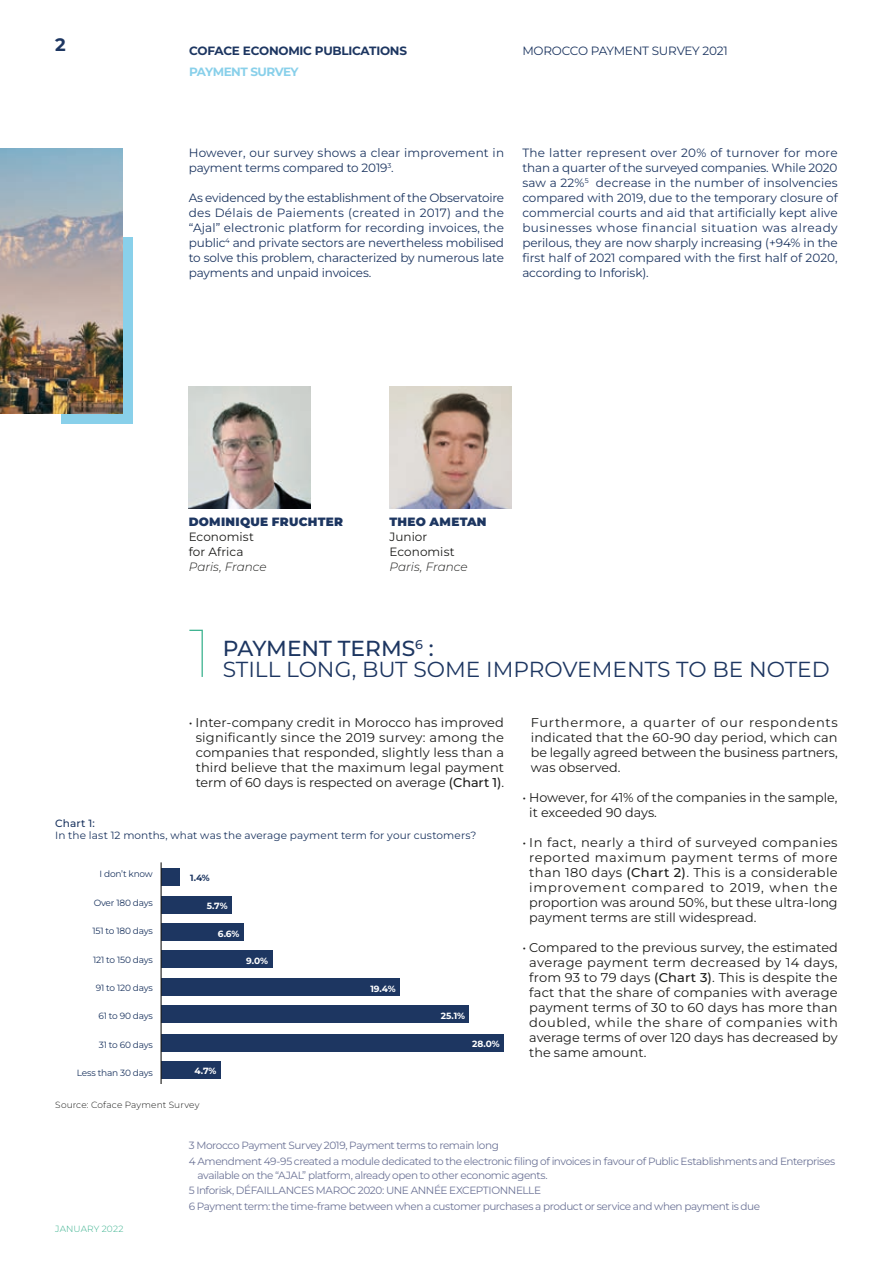
<style>
.page{position:relative;width:893px;height:1263px;background:#fff}
.page>*{position:absolute;margin:0;border:0;box-sizing:border-box;transform-origin:0 0}
.t1{font:100 67.5px "Montserrat";color:#3cb28f}
.t2{font:21.75px/21px "Montserrat";color:#1d3661}
.t3{font:700 18px "Montserrat";color:#1d3661}
.t4{font:12.75px/15px "Montserrat";color:#1d1d1b;text-align:justify}
.t5{font:12px/15px "Montserrat";letter-spacing:-.01em;color:#1d3661;text-align:justify}
.t6{font:12px/15px "Montserrat";letter-spacing:.005em;color:#1d1d1b}
.t7{font:900 12px "Montserrat";letter-spacing:.02em;color:#1d3661}
.t8{font:700 12px "Montserrat";letter-spacing:-.02em;color:#1d3661}
.t9{font:italic 300 12px "Montserrat";letter-spacing:-.005em;color:#1d1d1b}
.t10{font:700 12px "Montserrat";letter-spacing:-.04em;color:#89d0ea}
.t11{font:10.5px/15.6px "Montserrat";letter-spacing:-.04em;color:#6d7497}
.t12{font:10.5px "Montserrat";letter-spacing:.01em;color:#1d3661}
.t13{font:500 10.5px "Montserrat";letter-spacing:.005em;color:#1d3661}
.t14{font:9px "Montserrat";letter-spacing:-.02em;color:#1d3661}
.t15{font:700 9px "Montserrat";color:#fff}
.t16{font:300 9px "Montserrat";letter-spacing:.015em;color:#1d1d1b}
.t17{font:300 9px "Montserrat";letter-spacing:.015em;color:#3cb28f}
.t18{font:700 9px "Montserrat";color:#1d3661}
.s1{font-weight:500}
</style>
<div class="page">
<img style="left:189px;top:387px;width:121px;height:121px">
<img style="left:390px;top:387px;width:121px;height:121px">
<div style="left:162px;top:1061px;width:59px;height:17px;background:#1d3661"></div>
<div style="left:162px;top:1034px;width:342px;height:17px;background:#1d3661"></div>
<div style="left:162px;top:1006px;width:307px;height:17px;background:#1d3661"></div>
<div style="left:162px;top:979px;width:238px;height:17px;background:#1d3661"></div>
<div style="left:162px;top:950px;width:111px;height:18px;background:#1d3661"></div>
<div style="left:162px;top:923px;width:82px;height:17px;background:#1d3661"></div>
<div style="left:162px;top:896px;width:70px;height:17px;background:#1d3661"></div>
<div style="left:162px;top:868px;width:18px;height:17px;background:#1d3661"></div>
<hr style="left:161px;top:862px;width:1px;height:222px;background:#1d1d1b">
<div style="left:61px;top:237px;width:71px;height:187px;background:#89d0ea"></div>
<img style="left:0;top:149px;width:122px;height:264px">
<h3 class="t3" style="left:55px;top:32px;width:12px">2</h3>
<p class="t8" style="left:189px;top:43px;width:219px">COFACE ECONOMIC PUBLICATIONS</p>
<p class="t10" style="left:189px;top:64px;width:111px">PAYMENT SURVEY</p>
<p class="t5" style="left:522px;top:43px;width:207px">MOROCCO PAYMENT SURVEY 2021</p>
<p class="t5" style="left:189px;top:145px;width:317px">However, our survey shows a clear improvement in payment terms compared to 2019<sup>3</sup>.</p>
<p class="t5" style="left:189px;top:190px;width:317px">As evidenced by the establishment of the Observatoire des Délais de Paiements (created in 2017) and the “Ajal” electronic platform for recording invoices, the public<sup>4</sup> and private sectors are nevertheless mobilised to solve this problem, characterized by numerous late payments and unpaid invoices.</p>
<p class="t5" style="left:522px;top:145px;width:317px">The latter represent over 20% of turnover for more than a quarter of the surveyed companies. While 2020 saw a 22%<sup>5</sup> decrease in the number of insolvencies compared with 2019, due to the temporary closure of commercial courts and aid that artificially kept alive businesses whose financial situation was already perilous, they are now sharply increasing (+94% in the first half of 2021 compared with the first half of 2020, according to Inforisk).</p>
<p class="t7" style="left:189px;top:514px;width:156px">DOMINIQUE FRUCHTER</p>
<p class="t6" style="left:189px;top:529px;width:67px">Economist for Africa</p>
<p class="t9" style="left:189px;top:559px;width:80px">Paris, France</p>
<p class="t7" style="left:390px;top:514px;width:99px">THEO AMETAN</p>
<p class="t6" style="left:390px;top:529px;width:67px">Junior<br>Economist</p>
<p class="t9" style="left:390px;top:559px;width:80px">Paris, France</p>
<h1 class="t1" style="left:189px;top:608px;width:25px">1</h1>
<h2 class="t2" style="left:223px;top:637px;width:609px"><span class="s1">PAYMENT TERMS</span><sup>6</sup> <span class="s1">:<br></span>STILL LONG, BUT SOME IMPROVEMENTS TO BE NOTED</h2>
<p class="t4" style="left:189px;top:715px;width:317px;text-align:center">• Inter-company credit in Morocco has improved significantly since the 2019 survey: among the companies that responded, slightly less than a third believe that the maximum legal payment term of 60 days is respected on average <span class="s1">(Chart 1)</span>.</p>
<p class="t13" style="left:55px;top:816px;width:41px">Chart 1:</p>
<p class="t12" style="left:55px;top:829px;width:423px">In the last 12 months, what was the average payment term for your customers?</p>
<p class="t14" style="left:99px;top:868px;width:55px">I don’t know</p>
<p class="t14" style="left:94px;top:896px;width:61px">Over 180 days</p>
<p class="t14" style="left:92px;top:925px;width:62px">151 to 180 days</p>
<p class="t14" style="left:93px;top:953px;width:61px">121 to 150 days</p>
<p class="t14" style="left:96px;top:982px;width:59px">91 to 120 days</p>
<p class="t14" style="left:98px;top:1010px;width:56px">61 to 90 days</p>
<p class="t14" style="left:99px;top:1038px;width:55px">31 to 60 days</p>
<p class="t14" style="left:77px;top:1067px;width:77px">Less than 30 days</p>
<p class="t18" style="left:190px;top:872px;width:21px">1.4%</p>
<p class="t15" style="left:207px;top:900px;width:23px">5.7%</p>
<p class="t15" style="left:218px;top:927px;width:23px">6.6%</p>
<p class="t15" style="left:246px;top:954px;width:23px">9.0%</p>
<p class="t15" style="left:194px;top:1064px;width:24px">4.7%</p>
<p class="t16" style="left:55px;top:1099px;width:146px">Source: Coface Payment Survey</p>
<p class="t15" style="left:370px;top:982px;width:27px">19.4%</p>
<p class="t15" style="left:441px;top:1010px;width:26px">25.1%</p>
<p class="t15" style="left:472px;top:1037px;width:29px">28.0%</p>
<p class="t4" style="left:531px;top:715px;width:308px">Furthermore, a quarter of our respondents indicated that the 60-90 day period, which can be legally agreed between the business partners, was observed.</p>
<p class="t4" style="left:529px;top:790px;width:310px;text-indent:-7px">• However, for 41% of the companies in the sample, it exceeded 90 days.</p>
<p class="t4" style="left:529px;top:835px;width:310px;text-indent:-7px">• In fact, nearly a third of surveyed companies reported maximum payment terms of more than 180 days <span class="s1">(Chart 2)</span>. This is a considerable improvement compared to 2019, when the proportion was around 50%, but these ultra-long payment terms are still widespread.</p>
<p class="t4" style="left:529px;top:940px;width:310px;text-indent:-7px">• Compared to the previous survey, the estimated average payment term decreased by 14 days, from 93 to 79 days <span class="s1">(Chart 3)</span>. This is despite the fact that the share of companies with average payment terms of 30 to 60 days has more than doubled, while the share of companies with average terms of over 120 days has decreased by the same amount.</p>
<p class="t17" style="left:55px;top:1222px;width:70px">JANUARY 2022</p>
<p class="t11" style="left:189px;top:1138px;width:648px">3 Morocco Payment Survey 2019, Payment terms to remain long<br>4 Amendment 49-95 created a module dedicated to the electronic filing of invoices in favour of Public Establishments and Enterprises</p>
<p class="t11" style="left:189px;top:1167px;width:573px;text-indent:9px">available on the “AJAL” platform, already open to other economic agents.<br>5 Inforisk, DÉFAILLANCES MAROC 2020: UNE ANNÉE EXCEPTIONNELLE<br>6 Payment term: the time-frame between when a customer purchases a product or service and when payment is due</p>
</div>
